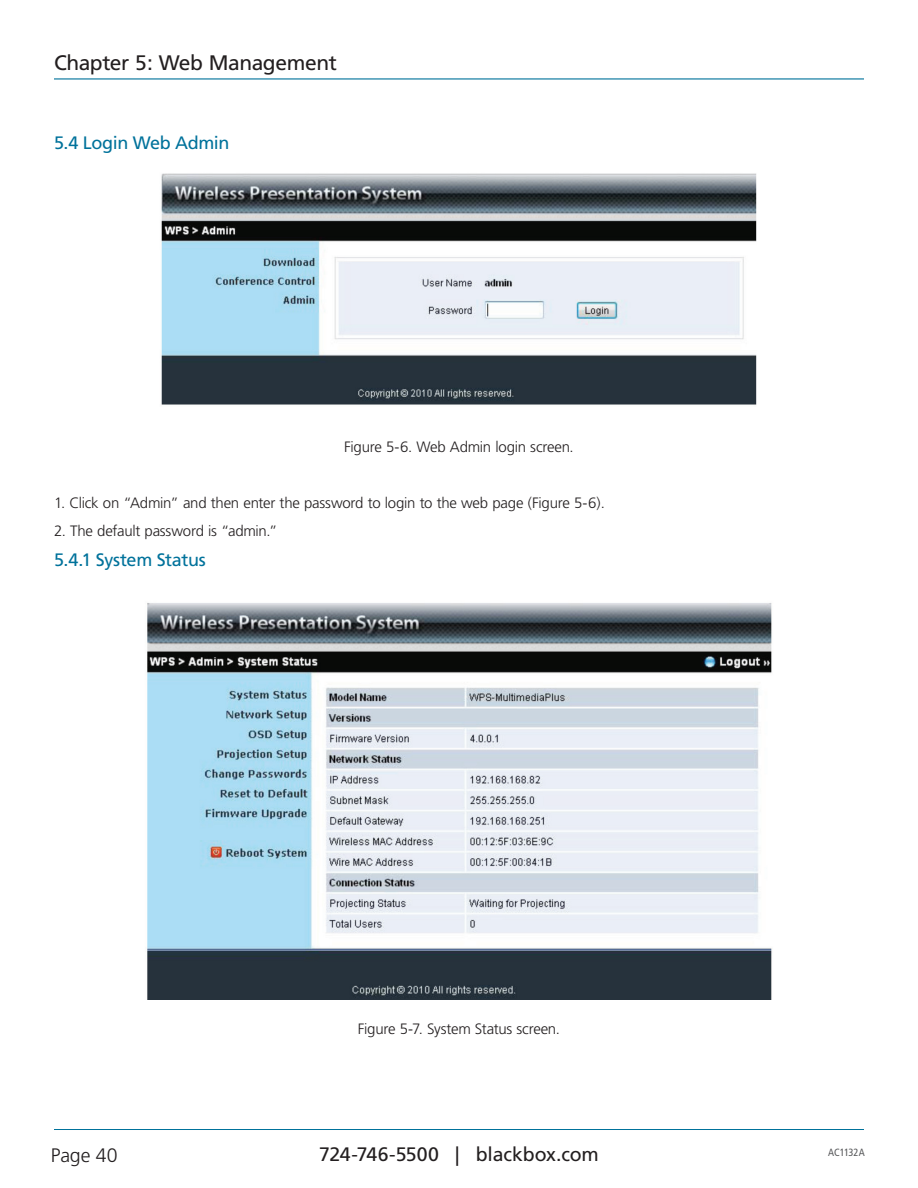
<style>
.page{position:relative;width:918px;height:1188px;background:#fff}
.page>*{position:absolute;margin:0;border:0;box-sizing:border-box;transform-origin:0 0}
.t1{font:21px "Frutiger";letter-spacing:-.02em;color:#231f20}
.t2{font:19.5px "Frutiger";letter-spacing:-.01em;color:#231f20}
.t3{font:300 19.5px "Frutiger";letter-spacing:-.005em;color:#231f20}
.t4{font:18px "Frutiger";letter-spacing:-.025em;color:#00729b}
.t5{font:300 15px "Frutiger";letter-spacing:-.02em;color:#231f20}
.t6{font:condensed 10.5px "Frutiger";letter-spacing:-.01em;color:#57585a}
</style>
<div class="page">
<hr style="left:54px;top:1129px;width:810px;height:1px;background:#00729b">
<hr style="left:54px;top:78px;width:810px;height:2px;background:#00729b">
<img style="left:161px;top:173px;width:596px;height:232px">
<img style="left:147px;top:603px;width:625px;height:396px">
<h1 class="t1" style="left:54px;top:50px;width:284px">Chapter 5: Web Management</h1>
<p class="t4" style="left:54px;top:132px;width:177px">5.4 Login Web Admin</p>
<p class="t5" style="left:344px;top:438px;width:231px">Figure 5-6. Web Admin login screen.</p>
<p class="t5" style="left:54px;top:494px;width:552px">1. Click on “Admin” and then enter the password to login to the web page (Figure 5-6).</p>
<p class="t5" style="left:54px;top:523px;width:225px">2. The default password is “admin.”</p>
<p class="t4" style="left:54px;top:549px;width:153px">5.4.1 System Status</p>
<p class="t5" style="left:358px;top:1020px;width:204px">Figure 5-7. System Status screen.</p>
<h2 class="t3" style="left:51px;top:1144px;width:68px">Page 40</h2>
<h2 class="t2" style="left:319px;top:1143px;width:281px">724-746-5500 | blackbox.com</h2>
<p class="t6" style="left:828px;top:1147px;width:38px">AC1132A</p>
</div>
